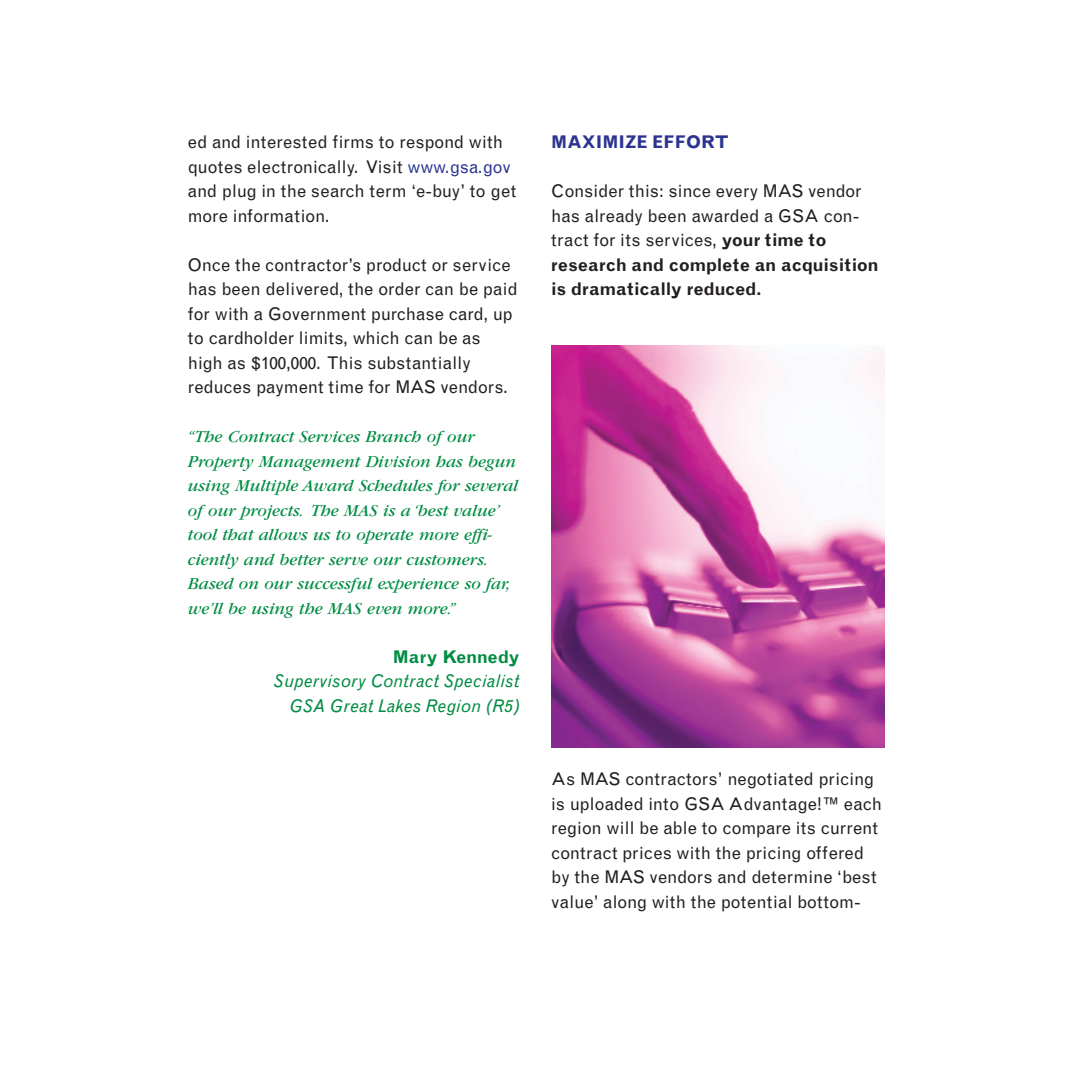
<style>
.page{position:relative;width:1071px;height:1071px;background:#fff}
.page>*{position:absolute;margin:0;border:0;box-sizing:border-box;transform-origin:0 0}
.t1{font:17.5px/24.5px "Grotesque";color:#231f20}
.t2{font:italic 17.5px/24.5px "Garamond";color:#008c43}
.t3{font:italic 17.5px/24.5px "Grotesque";letter-spacing:.01em;color:#008c43;text-align:right}
.t4{font:700 17.5px "Grotesque";color:#2c3491}
.t5{font:700 17.5px "Grotesque";letter-spacing:-.02em;color:#008c43}
.s1{color:#2c3491}
.s2{font-weight:700}
</style>
<div class="page">
<img style="left:551px;top:346px;width:334px;height:401px">
<p class="t1" style="left:188px;top:131px;width:330px">ed and interested firms to respond with quotes electronically. Visit <span class="s1">www.gsa.gov </span>and plug in the search term ‘e-buy’ to get more information.</p>
<p class="t1" style="left:188px;top:254px;width:331px">Once the contractor’s product or service has been delivered, the order can be paid for with a Government purchase card, up to cardholder limits, which can be as high as $100,000. This substantially reduces payment time for MAS vendors.</p>
<p class="t2" style="left:188px;top:426px;width:332px">“The Contract Services Branch of our Property Management Division has begun using Multiple Award Schedules for several of our projects. The MAS is a ‘best value’ tool that allows us to operate more effi&shy;ciently and better serve our customers.<br>Based on our successful experience so far, we’ll be using the MAS even more.”</p>
<p class="t5" style="left:393px;top:650px;width:128px">Mary Kennedy</p>
<p class="t3" style="left:274px;top:670px;width:247px">Supervisory Contract Specialist<br>GSA Great Lakes Region (R5)</p>
<p class="t4" style="left:551px;top:136px;width:179px">MAXIMIZE EFFORT</p>
<p class="t1" style="left:551px;top:180px;width:329px">Consider this: since every MAS vendor has already been awarded a GSA con&shy;tract for its services, <span class="s2">your time to research and complete an acquisition is dramatically reduced.</span></p>
<p class="t1" style="left:551px;top:768px;width:332px">As MAS contractors’ negotiated pricing is uploaded into GSA Advantage!™ each region will be able to compare its current contract prices with the pricing offered by the MAS vendors and determine ‘best value’ along with the potential bottom-</p>
</div>
